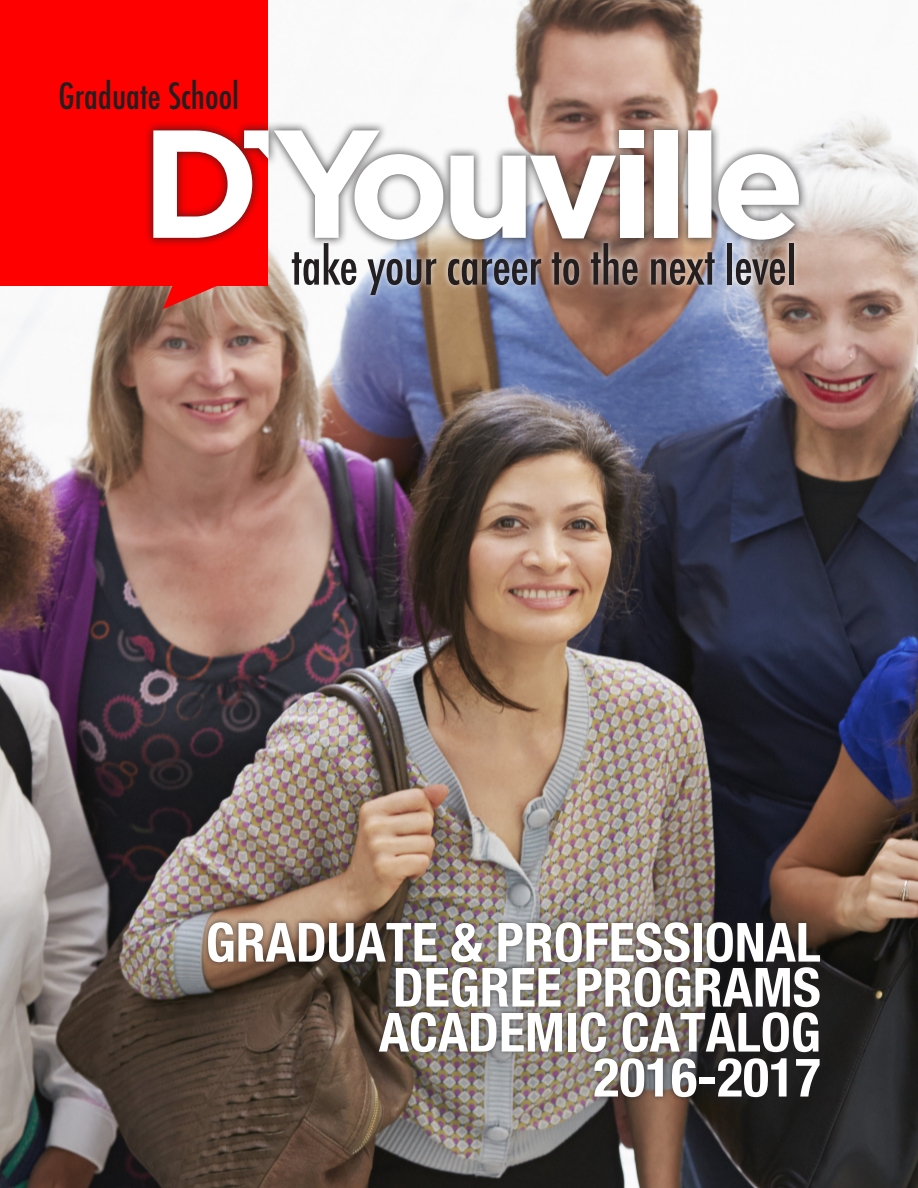
<style>
.page{position:relative;width:918px;height:1188px;background:#fff}
.page>*{position:absolute;margin:0;border:0;box-sizing:border-box;transform-origin:0 0}
.t1{font:700 condensed 54px/45px "Helvetica Neue";color:#fff;text-align:right}
.t2{font:500 condensed 50.1px "Futura";letter-spacing:-.01em;color:#231f20}
.t3{font:500 condensed 35.1px "Futura";color:#231f20}
</style>
<div class="page">
<img style="left:0;top:0;width:918px;height:1188px">
<div style="left:202px;top:916px;width:624px;height:187px;background:#231f20;opacity:.75"></div>
<div style="left:0;top:0;width:268px;height:286px;background:#f00"></div>
<div style="left:144px;top:121px;width:665px;height:128px;background:#231f20;opacity:.75"></div>
<svg style="left:450px;top:156px;width:166px;height:81px"></svg>
<div style="left:688px;top:130px;width:23px;height:108px;background:#fff"></div>
<svg style="left:718px;top:154px;width:81px;height:83px"></svg>
<div style="left:654px;top:130px;width:23px;height:108px;background:#fff"></div>
<div style="left:619px;top:130px;width:25px;height:18px;background:#fff"></div>
<div style="left:620px;top:156px;width:23px;height:82px;background:#fff"></div>
<svg style="left:153px;top:130px;width:290px;height:110px"></svg>
<div style="left:286px;top:237px;width:514px;height:64px;background:#fff;opacity:.75"></div>
<svg style="left:163px;top:286px;width:59px;height:23px"></svg>
<p class="t3" style="left:58px;top:73px;width:182px">Graduate School</p>
<p class="t2" style="left:291px;top:234px;width:506px">take your career to the next level</p>
<p class="t1" style="left:206px;top:919px;width:617px">GRADUATE &amp; PROFESSIONAL<br>DEGREE PROGRAMS<br>ACADEMIC CATALOG<br>2016-2017</p>
</div>
